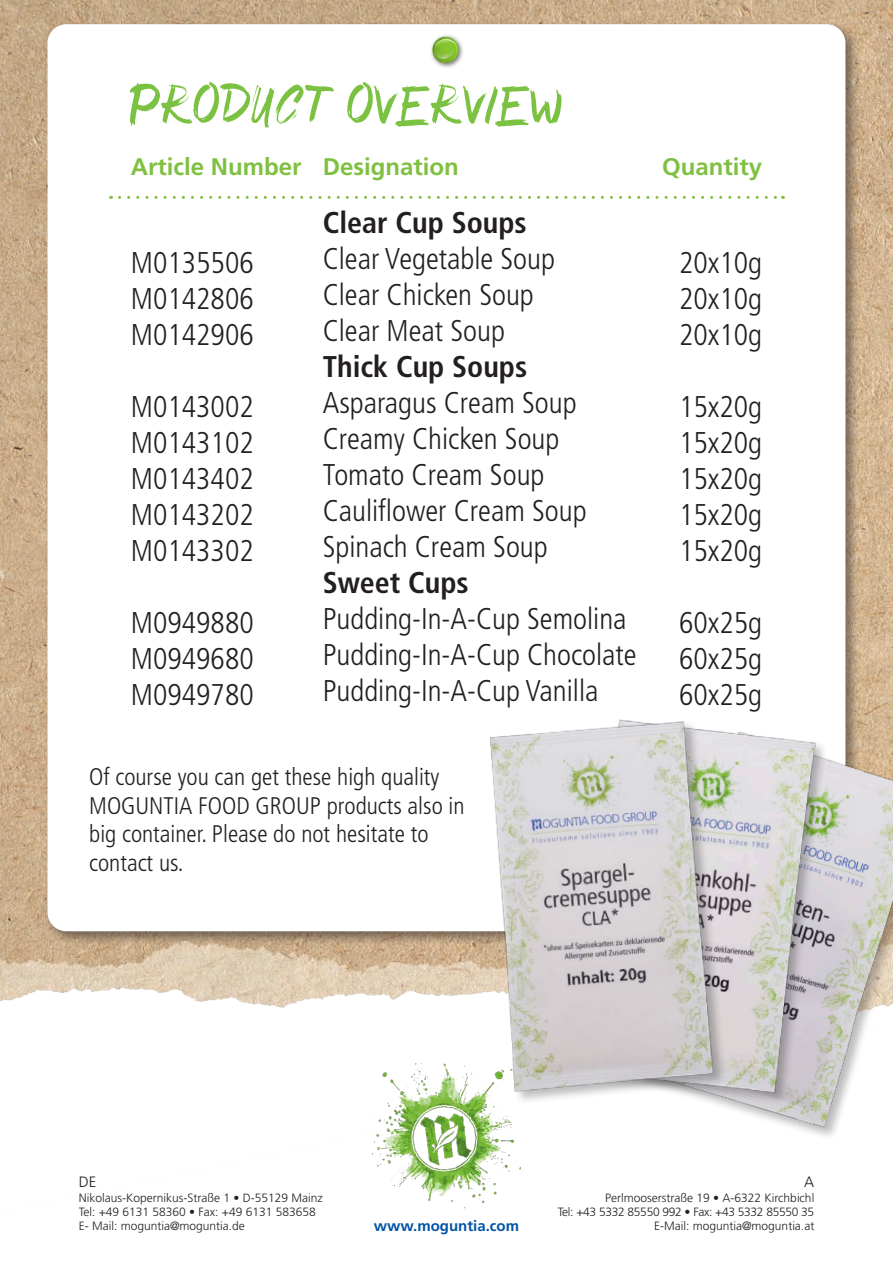
<style>
.page{position:relative;width:893px;height:1263px;background:#fff}
.page>*{position:absolute;margin:0;border:0;box-sizing:border-box;transform-origin:0 0}
.t1{font:52.5px "Asimone Brush";letter-spacing:.01em;color:#7bc142}
.t2{font:300 condensed 30px "Frutiger";color:#231f20}
.t3{font:700 condensed 30px "Frutiger";color:#231f20}
.t4{font:300 condensed 24px/28.8px "Frutiger";color:#231f20}
.t5{font:700 24px "Frutiger";color:#7fc041}
.t6{font:700 15px "Frutiger";color:#0154a6}
.t7{font:300 15px "Frutiger";color:#231f20}
.t8{font:300 12px "Frutiger";color:#231f20}
.t9{font:300 12px "Frutiger";letter-spacing:-.025em;color:#231f20}
</style>
<div class="page">
<img style="left:0;top:0;width:893px;height:1209px">
<div style="left:44px;top:21px;width:817px;height:926px;background:#231f20;opacity:.51"></div>
<div style="left:48px;top:24px;width:797px;height:907px;background:#fff;border-radius:19px"></div>
<div style="left:429px;top:34px;width:36px;height:35px;background:#231f20;opacity:.65"></div>
<svg style="left:429px;top:37px;width:30px;height:26px"></svg>
<svg style="left:120px;top:196px;width:663px;height:3px"></svg>
<img style="left:598px;top:656px;width:295px;height:516px">
<img style="left:530px;top:667px;width:302px;height:472px">
<img style="left:457px;top:656px;width:295px;height:465px">
<p class="t1" style="left:130px;top:85px;width:434px">PRODUCT OVERVIEW</p>
<p class="t5" style="left:131px;top:153px;width:172px">Article Number</p>
<p class="t5" style="left:323px;top:153px;width:138px">Designation</p>
<p class="t5" style="left:662px;top:153px;width:102px">Quantity</p>
<p class="t2" style="left:131px;top:246px;width:124px">M0135506</p>
<p class="t2" style="left:131px;top:282px;width:124px">M0142806</p>
<p class="t2" style="left:131px;top:318px;width:124px">M0142906</p>
<p class="t2" style="left:131px;top:390px;width:124px">M0143002</p>
<p class="t2" style="left:131px;top:426px;width:124px">M0143102</p>
<p class="t2" style="left:131px;top:462px;width:124px">M0143402</p>
<p class="t2" style="left:131px;top:498px;width:124px">M0143202</p>
<p class="t2" style="left:131px;top:534px;width:124px">M0143302</p>
<p class="t2" style="left:131px;top:606px;width:124px">M0949880</p>
<p class="t2" style="left:131px;top:642px;width:124px">M0949680</p>
<p class="t2" style="left:131px;top:678px;width:124px">M0949780</p>
<p class="t3" style="left:323px;top:205px;width:206px">Clear Cup Soups</p>
<p class="t2" style="left:323px;top:242px;width:234px">Clear Vegetable Soup</p>
<p class="t2" style="left:323px;top:278px;width:213px">Clear Chicken Soup</p>
<p class="t2" style="left:323px;top:314px;width:184px">Clear Meat Soup</p>
<p class="t3" style="left:323px;top:349px;width:206px">Thick Cup Soups</p>
<p class="t2" style="left:323px;top:386px;width:255px">Asparagus Cream Soup</p>
<p class="t2" style="left:323px;top:422px;width:238px">Creamy Chicken Soup</p>
<p class="t2" style="left:323px;top:458px;width:223px">Tomato Cream Soup</p>
<p class="t2" style="left:323px;top:494px;width:265px">Cauliflower Cream Soup</p>
<p class="t2" style="left:323px;top:530px;width:226px">Spinach Cream Soup</p>
<p class="t3" style="left:323px;top:565px;width:148px">Sweet Cups</p>
<p class="t2" style="left:323px;top:602px;width:305px">Pudding-In-A-Cup Semolina</p>
<p class="t2" style="left:323px;top:638px;width:315px">Pudding-In-A-Cup Chocolate</p>
<p class="t2" style="left:323px;top:674px;width:277px">Pudding-In-A-Cup Vanilla</p>
<p class="t4" style="left:89px;top:762px;width:352px">Of course you can get these high quality</p>
<p class="t4" style="left:89px;top:791px;width:377px">MOGUNTIA FOOD GROUP products also in big container. Please do not hesitate to</p>
<p class="t4" style="left:89px;top:849px;width:96px">contact us.</p>
<p class="t2" style="left:679px;top:246px;width:85px">20x10g</p>
<p class="t2" style="left:679px;top:282px;width:85px">20x10g</p>
<p class="t2" style="left:679px;top:318px;width:85px">20x10g</p>
<p class="t2" style="left:679px;top:390px;width:85px">15x20g</p>
<p class="t2" style="left:679px;top:426px;width:85px">15x20g</p>
<p class="t2" style="left:679px;top:462px;width:85px">15x20g</p>
<p class="t2" style="left:679px;top:498px;width:85px">15x20g</p>
<p class="t2" style="left:679px;top:534px;width:85px">15x20g</p>
<p class="t2" style="left:679px;top:606px;width:85px">60x25g</p>
<p class="t2" style="left:679px;top:642px;width:85px">60x25g</p>
<p class="t2" style="left:679px;top:678px;width:85px">60x25g</p>
<p class="t7" style="left:79px;top:1173px;width:19px">DE</p>
<p class="t8" style="left:79px;top:1191px;width:246px">Nikolaus-Kopernikus-Straße 1 • D-55129 Mainz</p>
<p class="t8" style="left:79px;top:1205px;width:239px">Tel: +49 6131 58360 • Fax: +49 6131 583658</p>
<p class="t8" style="left:79px;top:1219px;width:168px">E- Mail: moguntia@moguntia.de</p>
<p class="t6" style="left:374px;top:1217px;width:147px">www.moguntia.com</p>
<p class="t7" style="left:804px;top:1173px;width:12px">A</p>
<p class="t8" style="left:605px;top:1191px;width:211px">Perlmooserstraße 19 • A-6322 Kirchbichl</p>
<p class="t9" style="left:558px;top:1205px;width:258px">Tel: +43 5332 85550 992 • Fax: +43 5332 85550 35</p>
<p class="t8" style="left:654px;top:1219px;width:162px">E-Mail: moguntia@moguntia.at</p>
</div>
